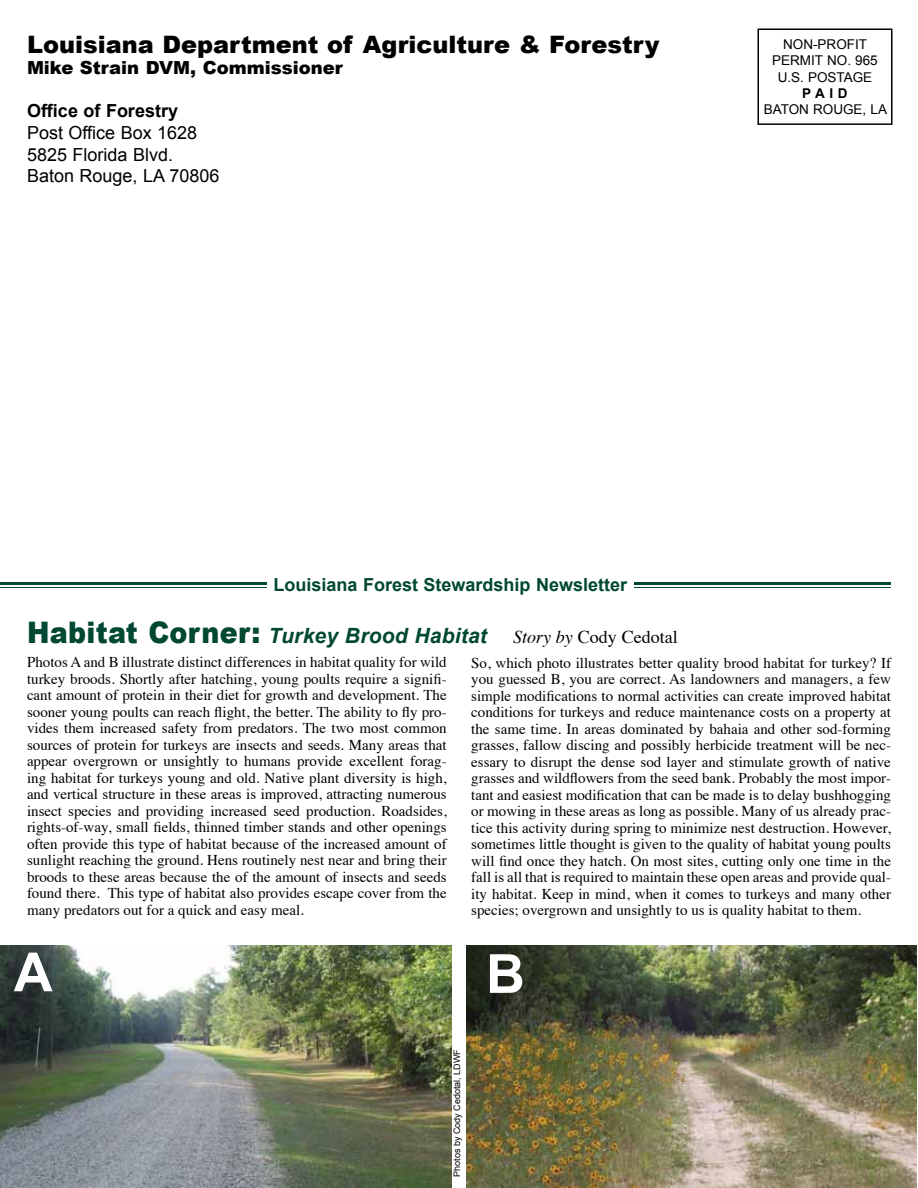
<style>
.page{position:relative;width:918px;height:1188px;background:#fff}
.page>*{position:absolute;margin:0;border:0;box-sizing:border-box;transform-origin:0 0}
.t1{font:700 54px "Arial";color:#fff}
.t2{font:900 24px "Arial";color:#000}
.t3{font:italic 700 21px "Arial";letter-spacing:.01em;color:#004833}
.t4{font:18px/21.6px "Arial";color:#000}
.t5{font:700 18px "Arial";color:#004833}
.t6{font:900 18px "Arial";color:#000}
.t7{font:700 18px "Arial";color:#000}
.t8{font:15px/16.5px "Times";color:#000;text-align:justify}
.t9{font:13.5px/16.2px "Arial";color:#000;text-align:center}
.t10{font:700 13.5px "Arial";color:#000}
.t11{font:9px "Arial";color:#000}
.s1{font-weight:900;font-style:normal;font-size:29.7px}
.s2{font-family:"Times";font-weight:400;font-size:18px;color:#000}
.s3{font-family:"Times";font-weight:400;font-style:normal;font-size:18px;color:#000}
</style>
<div class="page">
<div style="left:758px;top:28px;width:134px;height:97px;border:2px solid #000"></div>
<hr style="left:0;top:587px;width:891px;height:1px;background:#004833">
<hr style="left:0;top:582px;width:891px;height:3px;background:#004833">
<div style="left:267px;top:570px;width:367px;height:28px;background:#fff"></div>
<img style="left:0;top:945px;width:452px;height:243px">
<img style="left:466px;top:945px;width:451px;height:243px">
<h2 class="t2" style="left:27px;top:31px;width:634px">Louisiana Department of Agriculture &amp; Forestry</h2>
<p class="t6" style="left:27px;top:58px;width:317px">Mike Strain DVM, Commissioner</p>
<p class="t7" style="left:27px;top:99px;width:153px">Office of Forestry</p>
<p class="t4" style="left:27px;top:122px;width:194px">POST OFFICE BOX 1628<br>5825 FLORIDA BLVD.<br>BATON ROUGE, LA 70806</p>
<p class="t9" style="left:772px;top:37px;width:107px">NON-PROFIT<br>PERMIT NO. 965<br>U.S. POSTAGE</p>
<p class="t10" style="left:802px;top:84px;width:47px">Paid</p>
<p class="t9" style="left:764px;top:101px;width:125px">BATON ROUGE, LA</p>
<p class="t5" style="left:274px;top:573px;width:355px">Louisiana Forest Stewardship Newsletter</p>
<h3 class="t3" style="left:27px;top:622px;width:652px"><span class="s1">Habitat Corner:</span> Turkey Brood Habitat <span class="s2">Story by</span> <span class="s3">Cody Cedotal</span></h3>
<p class="t8" style="left:27px;top:652px;width:421px">Photos A and B illustrate distinct differences in habitat quality for wild turkey broods. Shortly after hatching, young poults require a signifi&shy;cant amount of protein in their diet for growth and development. The sooner young poults can reach flight, the better. The ability to fly pro&shy;vides them increased safety from predators. The two most common sources of protein for turkeys are insects and seeds. Many areas that appear overgrown or unsightly to humans provide excellent forag&shy;ing habitat for turkeys young and old. Native plant diversity is high, and vertical structure in these areas is improved, attracting numerous insect species and providing increased seed production. Roadsides, rights-of-way, small fields, thinned timber stands and other openings often provide this type of habitat because of the increased amount of sunlight reaching the ground. Hens routinely nest near and bring their broods to these areas because the of the amount of insects and seeds found there. This type of habitat also provides escape cover from the many predators out for a quick and easy meal.</p>
<p class="t8" style="left:471px;top:653px;width:421px">So, which photo illustrates better quality brood habitat for turkey? If you guessed B, you are correct. As landowners and managers, a few simple modifications to normal activities can create improved habitat conditions for turkeys and reduce maintenance costs on a property at the same time. In areas dominated by bahaia and other sod-forming grasses, fallow discing and possibly herbicide treatment will be nec&shy;essary to disrupt the dense sod layer and stimulate growth of native grasses and wildflowers from the seed bank. Probably the most impor&shy;tant and easiest modification that can be made is to delay bushhogging or mowing in these areas as long as possible. Many of us already prac&shy;tice this activity during spring to minimize nest destruction. However, sometimes little thought is given to the quality of habitat young poults will find once they hatch. On most sites, cutting only one time in the fall is all that is required to maintain these open areas and provide qual&shy;ity habitat. Keep in mind, when it comes to turkeys and many other species; overgrown and unsightly to us is quality habitat to them.</p>
<h1 class="t1" style="left:14px;top:937px;width:40px">A</h1>
<h1 class="t1" style="left:486px;top:938px;width:40px">B</h1>
<p class="t11" style="left:451px;top:1177px;width:129px;rotate:-90deg">PHOTOS BY CODY CEDOTAL, LDWF</p>
</div>
